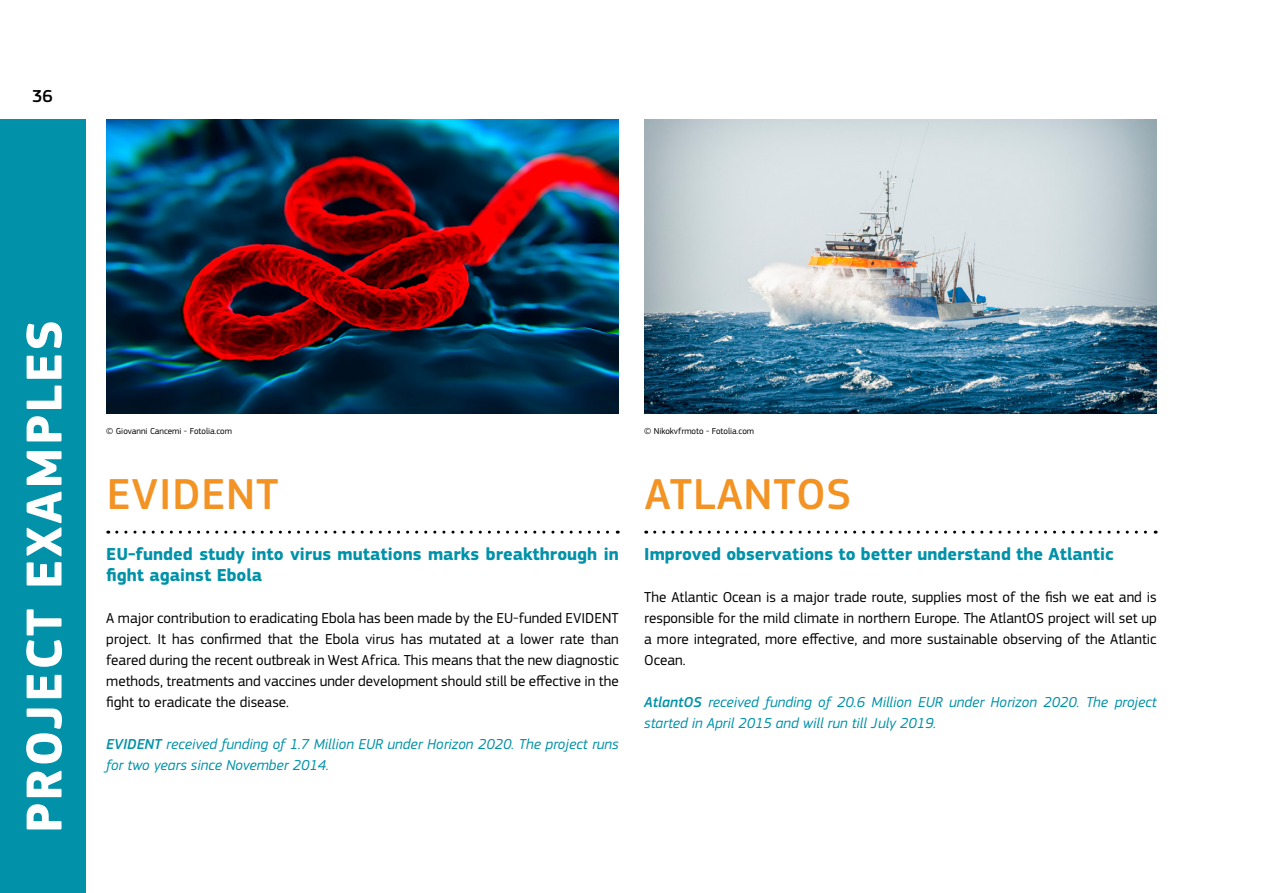
<style>
.page{position:relative;width:1263px;height:893px;background:#fff}
.page>*{position:absolute;margin:0;border:0;box-sizing:border-box;transform-origin:0 0}
.t1{font:700 52.5px "EC Square Sans Pro";letter-spacing:.05em;color:#fff}
.t2{font:500 45px "EC Square Sans Pro";letter-spacing:.02em;color:#f39323}
.t3{font:700 18px/21px "EC Square Sans Pro";color:#0192a9}
.t4{font:500 18px "PF Square Sans Pro";color:#000}
.t5{font:15px/21px "EC Square Sans Pro";color:#000;text-align:justify}
.t6{font:italic 15px/21px "EC Square Sans Pro";color:#0192a9}
.t7{font:9px "EC Square Sans Pro";color:#000}
.s1{font-weight:500}
</style>
<div class="page">
<div style="left:0;top:120px;width:85px;height:773px;background:#0192a9"></div>
<svg style="left:117px;top:531px;width:501px;height:3px"></svg>
<svg style="left:655px;top:531px;width:501px;height:3px"></svg>
<img style="left:106px;top:120px;width:513px;height:293px">
<img style="left:644px;top:119px;width:513px;height:294px">
<p class="t4" style="left:32px;top:86px;width:22px">36</p>
<h1 class="t1" style="left:13px;top:833px;width:509px;rotate:-90deg">Project Examples</h1>
<p class="t7" style="left:106px;top:426px;width:127px">© Giovanni Cancemi - Fotolia.com</p>
<h2 class="t2" style="left:107px;top:468px;width:173px">EVIDENT</h2>
<p class="t3" style="left:106px;top:544px;width:514px">EU-funded study into virus mutations marks breakthrough in fight against Ebola</p>
<p class="t5" style="left:106px;top:608px;width:514px">A major contribution to eradicating Ebola has been made by the EU-funded EVIDENT project. It has confirmed that the Ebola virus has mutated at a lower rate than feared during the recent outbreak in West Africa. This means that the new diagnostic methods, treatments and vaccines under development should still be effective in the fight to eradicate the disease.</p>
<p class="t6" style="left:106px;top:734px;width:514px"><span class="s1">EVIDENT</span> received funding of 1.7 Million EUR under Horizon 2020. The project runs for two years since November 2014.</p>
<p class="t7" style="left:644px;top:426px;width:111px">© Nikokvfrmoto - Fotolia.com</p>
<h2 class="t2" style="left:645px;top:468px;width:52px">ATLANT</h2>
<h2 class="t2" style="left:796px;top:468px;width:53px">OS</h2>
<p class="t3" style="left:644px;top:544px;width:471px">Improved observations to better understand the Atlantic</p>
<p class="t5" style="left:644px;top:587px;width:514px">The Atlantic Ocean is a major trade route, supplies most of the fish we eat and is responsible for the mild climate in northern Europe. The AtlantOS project will set up a more integrated, more effective, and more sustainable observing of the Atlantic Ocean.</p>
<p class="t6" style="left:644px;top:692px;width:514px"><span class="s1">AtlantOS</span> received funding of 20.6 Million EUR under Horizon 2020. The project started in April 2015 and will run till July 2019.</p>
</div>
